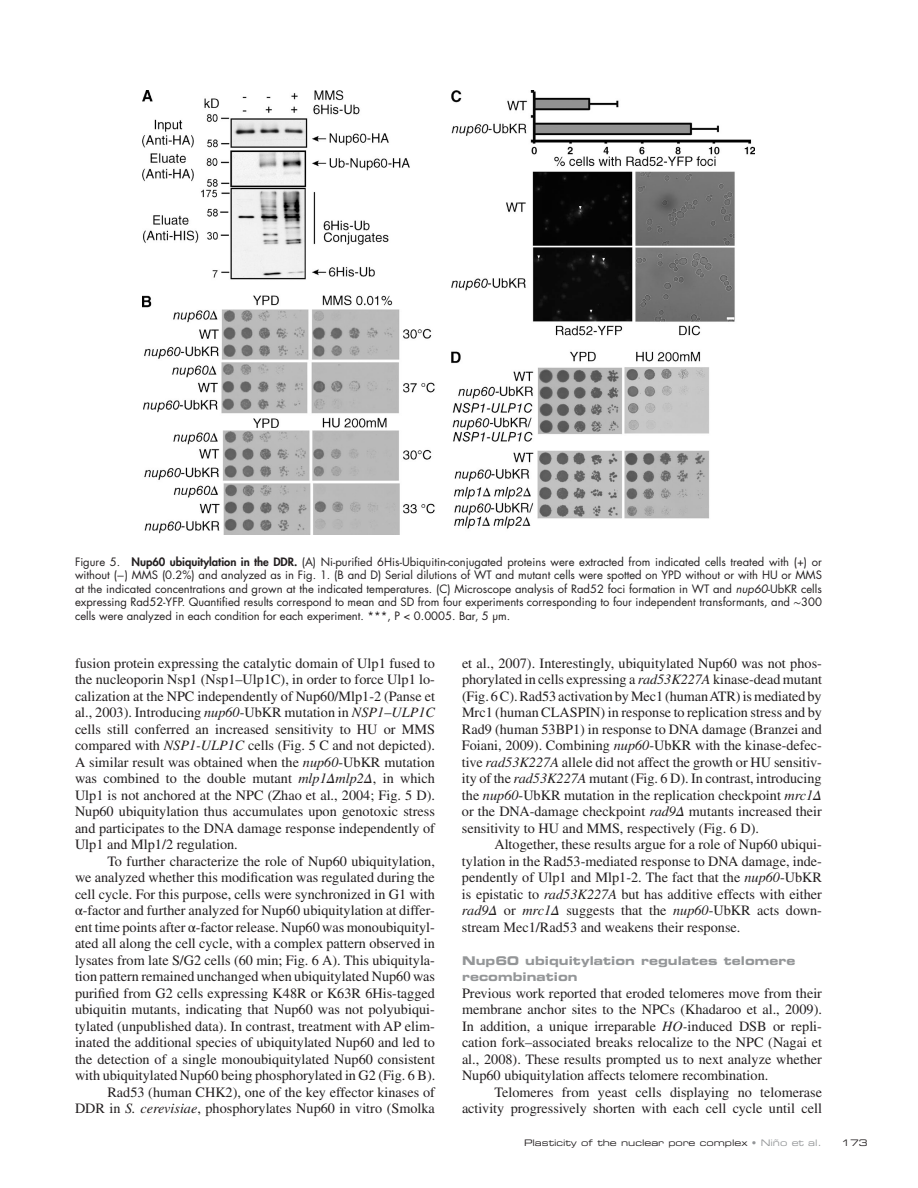
<style>
.page{position:relative;width:918px;height:1188px;background:#fff}
.page>*{position:absolute;margin:0;border:0;box-sizing:border-box;transform-origin:0 0}
.t1{font:14.25px/16.5px "Times LT Std";color:#231f20;text-align:justify}
.t2{font:12px/16.5px "Eurostile LT Std Bold Ex 2";letter-spacing:.005em;color:#949698}
.t3{font:11.25px/13.5px "Futura Std";color:#231f20;text-align:justify}
.t4{font:9px "Eurostile LT Std Ex 2";color:#231f20}
.s1{font-weight:800}
.s2{font-family:"STIX General"}
.s3{font-style:italic}
.s4{font-family:"STIX General";font-style:italic}
.s5{color:#949698}
</style>
<div class="page">
<img style="left:143px;top:90px;width:611px;height:444px">
<p class="t3" style="left:75px;top:555px;width:749px">Figure 5. <span class="s1">Nup60 ubiquitylation in the DDR.</span> (A) Ni-purified 6His-Ubiquitin-conjugated proteins were extracted from indicated cells treated with (+) or without (<span class="s2">−</span>) MMS (0.2%) and analyzed as in Fig. 1. (B and D) Serial dilutions of WT and mutant cells were spotted on YPD without or with HU or MMS at the indicated concentrations and grown at the indicated temperatures. (C) Microscope analysis of Rad52 foci formation in WT and <span class="s3">nup60</span>-UbKR cells expressing Rad52-YFP. Quantified results correspond to mean and SD from four experiments corresponding to four independent transformants, and <span class="s2">∼</span>300 cells were analyzed in each condition for each experiment. ***, P &lt; 0.0005. Bar, 5 µm.</p>
<p class="t1" style="left:75px;top:654px;width:362px">fusion protein expressing the catalytic domain of Ulp1 fused to the nucleoporin Nsp1 (Nsp1–Ulp1C), in order to force Ulp1 lo&shy;calization at the NPC independently of Nup60/Mlp1-2 (Panse et al., 2003). Introducing <span class="s3">nup60</span>-UbKR mutation in <span class="s3">NSP1</span>–<span class="s3">ULP1C </span>cells still conferred an increased sensitivity to HU or MMS compared with <span class="s3">NSP1-ULP1C</span> cells (Fig. 5 C and not depicted).<br>A similar result was obtained when the <span class="s3">nup60</span>-UbKR mutation was combined to the double mutant <span class="s3">mlp1</span><span class="s4">Δ</span><span class="s3">mlp2</span><span class="s4">Δ</span>, in which Ulp1 is not anchored at the NPC (Zhao et al., 2004; Fig. 5 D).<br>Nup60 ubiquitylation thus accumulates upon genotoxic stress and participates to the DNA damage response independently of Ulp1 and Mlp1/2 regulation.</p>
<p class="t1" style="left:75px;top:852px;width:362px;text-align:right">To further characterize the role of Nup60 ubiquitylation,<br>we analyzed whether this modification was regulated during the cell cycle. For this purpose, cells were synchronized in G1 with <span class="s2">α</span>-factor and further analyzed for Nup60 ubiquitylation at differ&shy;ent time points after <span class="s2">α</span>-factor release. Nup60 was monoubiquityl&shy;ated all along the cell cycle, with a complex pattern observed in lysates from late S/G2 cells (60 min; Fig. 6 A). This ubiquityla&shy;tion pattern remained unchanged when ubiquitylated Nup60 was purified from G2 cells expressing K48R or K63R 6His-tagged ubiquitin mutants, indicating that Nup60 was not polyubiqui&shy;tylated (unpublished data). In contrast, treatment with AP elim&shy;inated the additional species of ubiquitylated Nup60 and led to the detection of a single monoubiquitylated Nup60 consistent with ubiquitylated Nup60 being phosphorylated in G2 (Fig. 6 B).<br>Rad53 (human CHK2), one of the key effector kinases of DDR in <span class="s3">S. cerevisiae</span>, phosphorylates Nup60 in vitro (Smolka</p>
<p class="t1" style="left:462px;top:654px;width:362px">et al., 2007). Interestingly, ubiquitylated Nup60 was not phos&shy;phorylated in cells expressing a <span class="s3">rad53K227A</span> kinase-dead mutant (Fig. 6 C). Rad53 activation by Mec1 (human ATR) is mediated by Mrc1 (human CLASPIN) in response to replication stress and by Rad9 (human 53BP1) in response to DNA damage (Branzei and Foiani, 2009). Combining <span class="s3">nup60</span>-UbKR with the kinase-defec&shy;tive <span class="s3">rad53K227A</span> allele did not affect the growth or HU sensitiv&shy;ity of the <span class="s3">rad53K227A</span> mutant (Fig. 6 D). In contrast, introducing the <span class="s3">nup60</span>-UbKR mutation in the replication checkpoint <span class="s3">mrc1</span><span class="s4">Δ </span>or the DNA-damage checkpoint <span class="s3">rad9</span><span class="s4">Δ</span> mutants increased their sensitivity to HU and MMS, respectively (Fig. 6 D).</p>
<p class="t1" style="left:462px;top:836px;width:362px;text-indent:32px">Altogether, these results argue for a role of Nup60 ubiqui&shy;tylation in the Rad53-mediated response to DNA damage, inde&shy;pendently of Ulp1 and Mlp1-2. The fact that the <span class="s3">nup60</span>-UbKR is epistatic to <span class="s3">rad53K227A</span> but has additive effects with either <span class="s3">rad9</span><span class="s4">Δ</span> or <span class="s3">mrc1</span><span class="s4">Δ</span> suggests that the <span class="s3">nup60</span>-UbKR acts down&shy;stream Mec1/Rad53 and weakens their response.</p>
<p class="t2" style="left:462px;top:952px;width:335px">Nup60 ubiquitylation regulates telomere recombination</p>
<p class="t1" style="left:462px;top:984px;width:362px">Previous work reported that eroded telomeres move from their membrane anchor sites to the NPCs (Khadaroo et al., 2009).<br>In addition, a unique irreparable <span class="s3">HO-</span>induced DSB or repli&shy;cation fork–associated breaks relocalize to the NPC (Nagai et al., 2008). These results prompted us to next analyze whether Nup60 ubiquitylation affects telomere recombination.</p>
<p class="t1" style="left:462px;top:1083px;width:362px;text-align:right">Telomeres from yeast cells displaying no telomerase activity progressively shorten with each cell cycle until cell</p>
<p class="t4" style="left:524px;top:1136px;width:299px">Plasticity of the nuclear pore complex <span class="s5">• Niño et al.</span></p>
<p class="t4" style="left:841px;top:1136px;width:28px">173</p>
</div>
